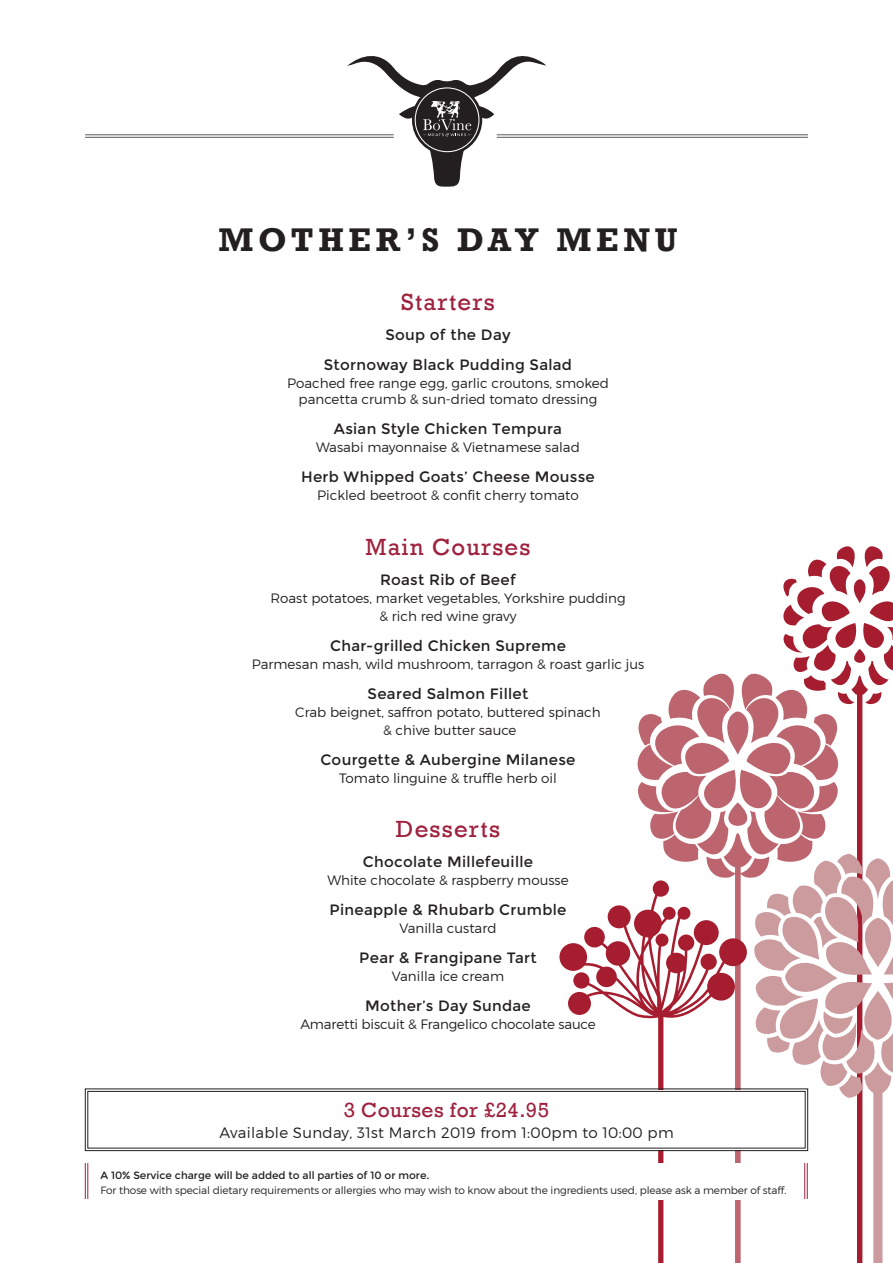
<style>
.page{position:relative;width:893px;height:1263px;background:#fff}
.page>*{position:absolute;margin:0;border:0;box-sizing:border-box;transform-origin:0 0}
.t1{font:700 33.6px "Rockwell";letter-spacing:.14em;color:#231f20}
.t2{font:24px "Rockwell";letter-spacing:.05em;color:#9f213d}
.t3{font:21px "Rockwell";letter-spacing:.02em;color:#9f213d}
.t4{font:15px "Montserrat";letter-spacing:.02em;color:#231f20}
.t5{font:300 15px "Montserrat";letter-spacing:.02em;color:#231f20}
.t6{font:300 13.5px "Montserrat";color:#231f20}
.t7{font:300 10.5px "Montserrat";letter-spacing:-.01em;color:#231f20}
.t8{font:10.5px "Montserrat";color:#231f20}
</style>
<div class="page">
<hr style="left:88px;top:1163px;width:1px;height:36px;background:#9f213d">
<hr style="left:85px;top:1163px;width:1px;height:36px;background:#9f213d">
<hr style="left:85px;top:135px;width:309px;height:1px;background:#57585a">
<hr style="left:85px;top:137px;width:309px;height:1px;background:#57585a">
<hr style="left:497px;top:135px;width:311px;height:1px;background:#57585a">
<hr style="left:497px;top:137px;width:311px;height:1px;background:#57585a">
<svg style="left:347px;top:56px;width:199px;height:131px"></svg>
<svg style="left:783px;top:546px;width:110px;height:308px"></svg>
<svg style="left:841px;top:854px;width:52px;height:409px"></svg>
<svg style="left:637px;top:671px;width:204px;height:528px"></svg>
<svg style="left:559px;top:880px;width:188px;height:383px"></svg>
<svg style="left:85px;top:1088px;width:723px;height:63px"></svg>
<div style="left:88px;top:1091px;width:717px;height:57px;border:1px solid #231f20"></div>
<div style="left:94px;top:1164px;width:700px;height:36px;background:#fff"></div>
<p class="t1" style="left:219px;top:220px;width:460px">MOTHER’S DAY MENU</p>
<p class="t2" style="left:401px;top:288px;width:95px">Starters</p>
<p class="t4" style="left:385px;top:326px;width:127px">Soup of the Day</p>
<p class="t4" style="left:324px;top:356px;width:250px">Stornoway Black Pudding Salad</p>
<p class="t6" style="left:287px;top:375px;width:323px">Poached free range egg, garlic croutons, smoked</p>
<p class="t6" style="left:299px;top:391px;width:300px">pancetta crumb &amp; sun-dried tomato dressing</p>
<p class="t4" style="left:334px;top:420px;width:230px">Asian Style Chicken Tempura</p>
<p class="t6" style="left:316px;top:439px;width:265px">Wasabi mayonnaise &amp; Vietnamese salad</p>
<p class="t4" style="left:301px;top:468px;width:295px">Herb Whipped Goats’ Cheese Mousse</p>
<p class="t6" style="left:317px;top:487px;width:263px">Pickled beetroot &amp; confit cherry tomato</p>
<p class="t2" style="left:365px;top:533px;width:166px">Main Courses</p>
<p class="t4" style="left:380px;top:571px;width:137px">Roast Rib of Beef</p>
<p class="t6" style="left:270px;top:590px;width:357px">Roast potatoes, market vegetables, Yorkshire pudding</p>
<p class="t6" style="left:379px;top:608px;width:139px">&amp; rich red wine gravy</p>
<p class="t4" style="left:330px;top:637px;width:237px">Char-grilled Chicken Supreme</p>
<p class="t6" style="left:252px;top:656px;width:394px">Parmesan mash, wild mushroom, tarragon &amp; roast garlic jus</p>
<p class="t4" style="left:368px;top:685px;width:162px">Seared Salmon Fillet</p>
<p class="t6" style="left:295px;top:704px;width:307px">Crab beignet, saffron potato, buttered spinach</p>
<p class="t6" style="left:383px;top:722px;width:135px">&amp; chive butter sauce</p>
<p class="t4" style="left:320px;top:751px;width:256px">Courgette &amp; Aubergine Milanese</p>
<p class="t6" style="left:339px;top:770px;width:219px">Tomato linguine &amp; truffle herb oil</p>
<p class="t2" style="left:396px;top:815px;width:105px">Desserts</p>
<p class="t4" style="left:363px;top:853px;width:172px">Chocolate Millefeuille</p>
<p class="t6" style="left:327px;top:872px;width:243px">White chocolate &amp; raspberry mousse</p>
<p class="t4" style="left:330px;top:901px;width:238px">Pineapple &amp; Rhubarb Crumble</p>
<p class="t6" style="left:399px;top:920px;width:99px">Vanilla custard</p>
<p class="t4" style="left:359px;top:949px;width:179px">Pear &amp; Frangipane Tart</p>
<p class="t6" style="left:392px;top:968px;width:114px">Vanilla ice cream</p>
<p class="t4" style="left:365px;top:997px;width:167px">Mother’s Day Sundae</p>
<p class="t6" style="left:300px;top:1016px;width:297px">Amaretti biscuit &amp; Frangelico chocolate sauce</p>
<p class="t3" style="left:344px;top:1097px;width:207px">3 Courses for £24.95</p>
<p class="t5" style="left:219px;top:1123px;width:456px">Available Sunday, 31st March 2019 from 1:00pm to 10:00 pm</p>
<p class="t8" style="left:100px;top:1169px;width:331px">A 10% Service charge will be added to all parties of 10 or more.</p>
<p class="t7" style="left:100px;top:1183px;width:688px">For those with special dietary requirements or allergies who may wish to know about the ingredients used, please ask a member of staff.</p>
</div>
